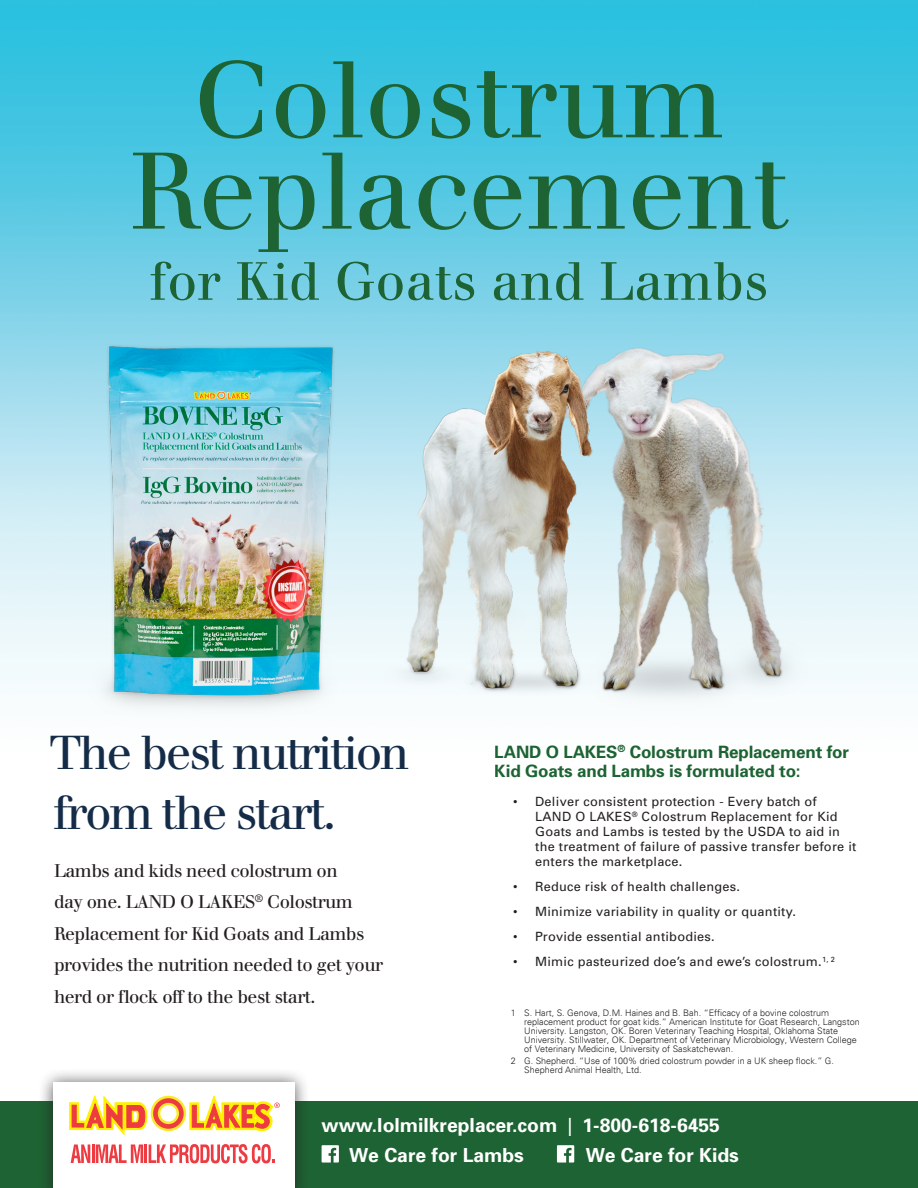
<style>
.page{position:relative;width:918px;height:1188px;background:#fff}
.page>*{position:absolute;margin:0;border:0;box-sizing:border-box;transform-origin:0 0}
.t1{font:106.2px "Walbaum";color:#1e6333}
.t2{font:52.5px "Walbaum";color:#1e6333}
.t3{font:46.5px/60px "Walbaum";letter-spacing:-.05em;color:#152c48}
.t4{font:700 19.35px "Univers";color:#fff}
.t5{font:18px/31.5px "Walbaum";letter-spacing:-.03em;color:#231f20}
.t6{font:700 16.95px/19.5px "Univers";letter-spacing:-.01em;color:#1e6333}
.t7{font:12.75px/15px "Univers";letter-spacing:.02em;color:#231f20}
.t8{font:300 9px/9px "Univers";color:#231f20}
.s1{font-size:25.05px}
</style>
<div class="page">
<img style="left:0;top:0;width:918px;height:685px">
<img style="left:485px;top:300px;width:379px;height:401px">
<img style="left:382px;top:322px;width:302px;height:380px">
<div style="left:0;top:1101px;width:918px;height:87px;background:#1e6333"></div>
<img style="left:61px;top:300px;width:321px;height:410px">
<div style="left:38px;top:1067px;width:272px;height:121px;background:#231f20;opacity:.75"></div>
<div style="left:53px;top:1083px;width:242px;height:105px;background:#fff"></div>
<svg style="left:71px;top:1144px;width:204px;height:19px"></svg>
<div style="left:151px;top:1096px;width:35px;height:35px;border:10px solid #f8eb28;border-radius:50%"></div>
<div style="left:153px;top:1098px;width:31px;height:31px;border:5px solid #ee3a41;border-radius:50%"></div>
<svg style="left:69px;top:1096px;width:78px;height:39px"></svg>
<svg style="left:190px;top:1096px;width:90px;height:35px"></svg>
<svg style="left:557px;top:1145px;width:17px;height:18px"></svg>
<svg style="left:322px;top:1145px;width:17px;height:18px"></svg>
<p class="t1" style="left:193px;top:36px;width:533px">Colostrum</p>
<p class="t1" style="left:129px;top:128px;width:661px">Replacement</p>
<p class="t2" style="left:150px;top:250px;width:620px">for Kid Goats and Lambs</p>
<p class="t3" style="left:49px;top:723px;width:362px">The best nutrition from the start.</p>
<p class="t5" style="left:54px;top:855px;width:331px">Lambs and kids need colostrum on<br>day one. LAND O LAKES<sup>®</sup> Colostrum Replacement for Kid Goats and Lambs provides the nutrition needed to get your herd or flock off to the best start.</p>
<h3 class="t6" style="left:495px;top:741px;width:356px">LAND O LAKES<sup>®</sup> Colostrum Replacement for<br>Kid Goats and Lambs is formulated to:</h3>
<h3 class="t7" style="left:535px;top:794px;width:323px;text-indent:-22px">• Deliver consistent protection - Every batch of<br>LAND O LAKES<sup>®</sup> Colostrum Replacement for Kid Goats and Lambs is tested by the USDA to aid in the treatment of failure of passive transfer before it enters the marketplace.</h3>
<h3 class="t7" style="left:513px;top:879px;width:228px">• Reduce risk of health challenges.</h3>
<h3 class="t7" style="left:513px;top:904px;width:284px">• Minimize variability in quality or quantity.</h3>
<h3 class="t7" style="left:513px;top:929px;width:203px">• Provide essential antibodies.</h3>
<h3 class="t7" style="left:513px;top:954px;width:323px">• Mimic pasteurized doe’s and ewe’s colostrum.<sup>1,</sup> <sup>2</sup></h3>
<p class="t8" style="left:524px;top:1008px;width:337px;text-indent:-14px">1 S. Hart, S. Genova, D.M. Haines and B. Bah. “Efficacy of a bovine colostrum replacement product for goat kids.” American Institute for Goat Research, Langston University. Langston, OK. Boren Veterinary Teaching Hospital, Oklahoma State University. Stillwater, OK. Department of Veterinary Microbiology, Western College of Veterinary Medicine, University of Saskatchewan.</p>
<p class="t8" style="left:524px;top:1057px;width:311px;text-indent:-14px">2 G. Shepherd. “Use of 100% dried colostrum powder in a UK sheep flock.” G.<br>Shepherd Animal Health, Ltd.</p>
<p class="t4" style="left:322px;top:1113px;width:400px">www.lolmilkreplacer.com <span class="s1">|</span> 1-800-618-6455</p>
<p class="t4" style="left:349px;top:1142px;width:176px">We Care for Lambs</p>
<p class="t4" style="left:586px;top:1142px;width:155px">We Care for Kids</p>
</div>
